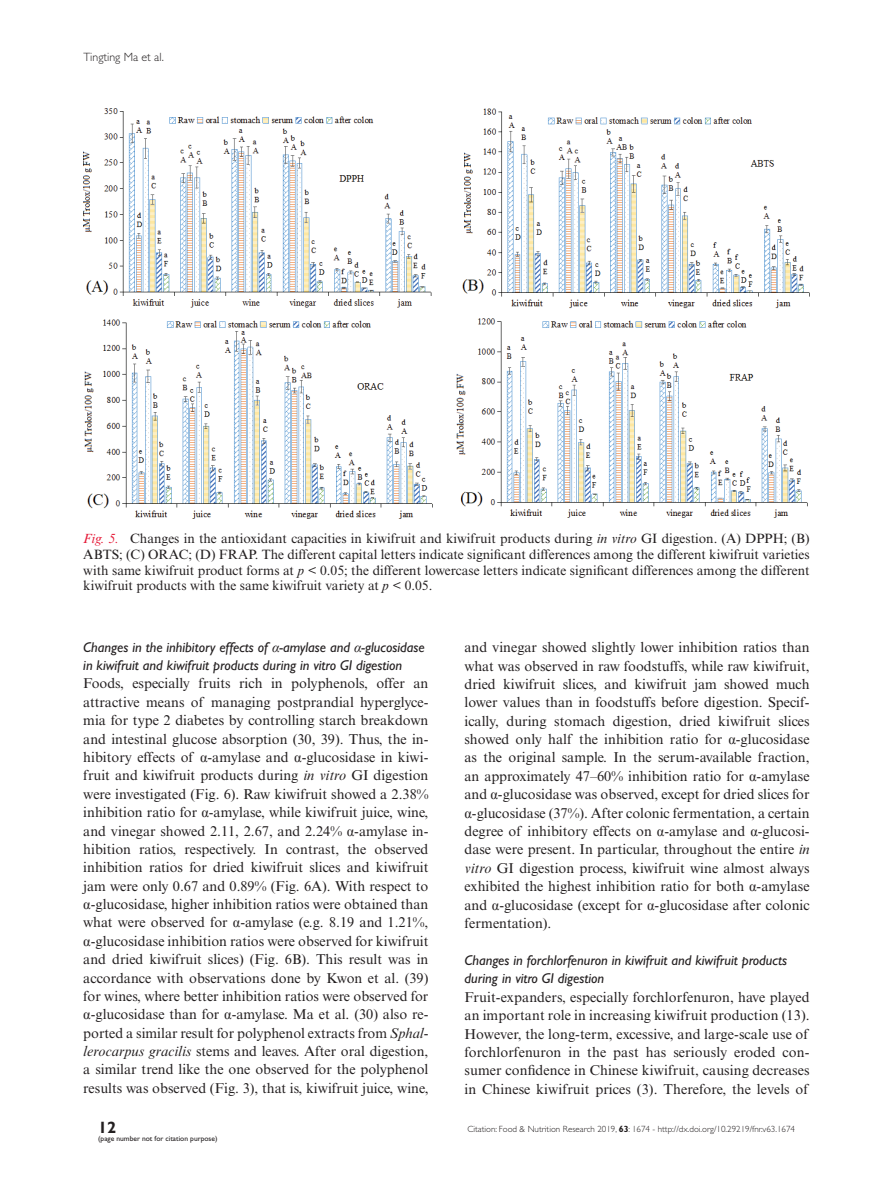
<style>
.page{position:relative;width:893px;height:1191px;background:#fff}
.page>*{position:absolute;margin:0;border:0;box-sizing:border-box;transform-origin:0 0}
.t1{font:700 16.5px "Gill Sans Std";color:#231f20}
.TX{font:14.25px/18.3px "Times New Roman MT Std";color:#231f20;text-align:justify}
.t2{font:italic 14.25px/18.3px "Gill Sans Std";color:#231f20}
.FC{font:13.5px/15.8px "Times New Roman MT Std";color:#231f20;text-align:justify}
.t3{font:300 12px "Gill Sans Std";color:#231f20}
.t4{font:300 9px "Gill Sans Std";color:#231f20}
.t5{font:7.5px "Gill Sans Std";color:#231f20}
.s1{font-style:italic;color:#e51836}
.s2{font-style:italic}
.s3{font-family:"Times New Roman"}
.s4{font-weight:700}
</style>
<div class="page">
<img style="left:84px;top:108px;width:725px;height:410px">
<p class="t3" style="left:83px;top:50px;width:82px">Tingting Ma et al.</p>
<p class="FC" style="left:83px;top:531px;width:728px"><span class="s1">Fig. 5.</span> Changes in the antioxidant capacities in kiwifruit and kiwifruit products during <span class="s2">in vitro</span> GI digestion. (A) DPPH; (B)<br>ABTS; (C) ORAC; (D) FRAP. The different capital letters indicate significant differences among the different kiwifruit varieties with same kiwifruit product forms at <span class="s2">p</span> &lt; 0.05; the different lowercase letters indicate significant differences among the different kiwifruit products with the same kiwifruit variety at <span class="s2">p</span> &lt; 0.05.</p>
<h2 class="t2" style="left:83px;top:638px;width:343px">Changes in the inhibitory effects of <span class="s3">α</span>-amylase and <span class="s3">α</span>-glucosidase in kiwifruit and kiwifruit products during in vitro GI digestion</h2>
<p class="TX" style="left:83px;top:674px;width:347px">Foods, especially fruits rich in polyphenols, offer an attractive means of managing postprandial hyperglyce&shy;mia for type 2 diabetes by controlling starch breakdown and intestinal glucose absorption (30, 39). Thus, the in&shy;hibitory effects of <span class="s3">α</span>-amylase and <span class="s3">α</span>-glucosidase in kiwi&shy;fruit and kiwifruit products during <span class="s2">in vitro</span> GI digestion were investigated (Fig. 6). Raw kiwifruit showed a 2.38% inhibition ratio for <span class="s3">α</span>-amylase, while kiwifruit juice, wine, and vinegar showed 2.11, 2.67, and 2.24% <span class="s3">α</span>-amylase in&shy;hibition ratios, respectively. In contrast, the observed inhibition ratios for dried kiwifruit slices and kiwifruit jam were only 0.67 and 0.89% (Fig. 6A). With respect to <span class="s3">α</span>-glucosidase, higher inhibition ratios were obtained than what were observed for <span class="s3">α</span>-amylase (e.g. 8.19 and 1.21%, <span class="s3">α</span>-glucosidase inhibition ratios were observed for kiwifruit and dried kiwifruit slices) (Fig. 6B). This result was in accordance with observations done by Kwon et al. (39) for wines, where better inhibition ratios were observed for <span class="s3">α</span>-glucosidase than for <span class="s3">α</span>-amylase. Ma et al. (30) also re&shy;ported a similar result for polyphenol extracts from <span class="s2">Sphal&shy;lerocarpus gracilis</span> stems and leaves. After oral digestion, a similar trend like the one observed for the polyphenol results was observed (Fig. 3), that is, kiwifruit juice, wine,</p>
<p class="TX" style="left:464px;top:638px;width:347px">and vinegar showed slightly lower inhibition ratios than what was observed in raw foodstuffs, while raw kiwifruit, dried kiwifruit slices, and kiwifruit jam showed much lower values than in foodstuffs before digestion. Specif&shy;ically, during stomach digestion, dried kiwifruit slices showed only half the inhibition ratio for <span class="s3">α</span>-glucosidase as the original sample. In the serum-available fraction, an approximately 47–60% inhibition ratio for <span class="s3">α</span>-amylase and <span class="s3">α</span>-glucosidase was observed, except for dried slices for <span class="s3">α</span>-glucosidase (37%). After colonic fermentation, a certain degree of inhibitory effects on <span class="s3">α</span>-amylase and <span class="s3">α</span>-glucosi&shy;dase were present. In particular, throughout the entire <span class="s2">in vitro</span> GI digestion process, kiwifruit wine almost always exhibited the highest inhibition ratio for both <span class="s3">α</span>-amylase and <span class="s3">α</span>-glucosidase (except for <span class="s3">α</span>-glucosidase after colonic fermentation).</p>
<h2 class="t2" style="left:464px;top:951px;width:324px">Changes in forchlorfenuron in kiwifruit and kiwifruit products during in vitro GI digestion</h2>
<p class="TX" style="left:464px;top:987px;width:347px">Fruit-expanders, especially forchlorfenuron, have played an important role in increasing kiwifruit production (13).<br>However, the long-term, excessive, and large-scale use of forchlorfenuron in the past has seriously eroded con&shy;sumer confidence in Chinese kiwifruit, causing decreases in Chinese kiwifruit prices (3). Therefore, the levels of</p>
<p class="t1" style="left:98px;top:1117px;width:20px">12</p>
<p class="t4" style="left:467px;top:1124px;width:329px">Citation: Food &amp; Nutrition Research 2019, <span class="s4">63</span>: 1674 - http://dx.doi.org/10.29219/fnr.v63.1674</p>
<p class="t5" style="left:98px;top:1133px;width:121px">(page number not for citation purpose)</p>
</div>
